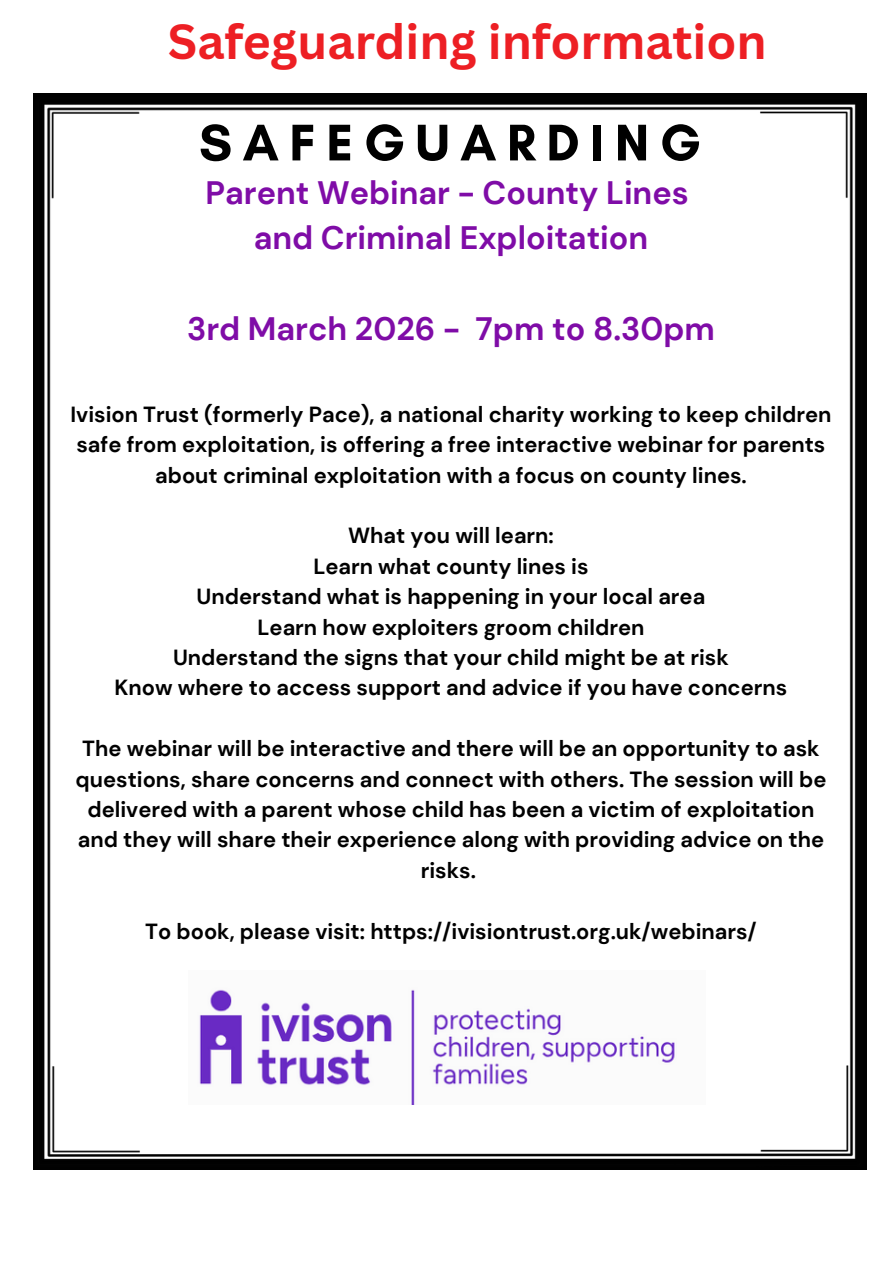
<style>
.page{position:relative;width:894px;height:1264px;background:#fff}
.page>*{position:absolute;margin:0;border:0;box-sizing:border-box;transform-origin:0 0}
.t1{font:700 52.5px "Glacial Indifference";letter-spacing:.2em;color:#000}
.t2{font:700 48px "Canva Sans";color:#ed1f24}
.t3{font:700 32.4px/45px "DM Sans";color:#7f0ca7;text-align:center}
.t4{font:700 21.9px/30.5px "DM Sans";color:#000;text-align:center}
</style>
<div class="page">
<img style="left:34px;top:93px;width:832px;height:1076px">
<img style="left:189px;top:970px;width:516px;height:134px">
<h2 class="t2" style="left:168px;top:7px;width:600px">Safeguarding information</h2>
<h1 class="t1" style="left:199px;top:110px;width:503px">SAFEGUARDING</h1>
<h3 class="t3" style="left:205px;top:171px;width:484px">Parent Webinar - County Lines and Criminal Exploitation</h3>
<h3 class="t3" style="left:187px;top:306px;width:529px">3rd March 2026 - 7pm to 8.30pm</h3>
<p class="t4" style="left:70px;top:399px;width:762px">Ivision Trust (formerly Pace), a national charity working to keep children safe from exploitation, is offering a free interactive webinar for parents about criminal exploitation with a focus on county lines.</p>
<p class="t4" style="left:115px;top:520px;width:674px">What you will learn:<br>Learn what county lines is<br>Understand what is happening in your local area<br>Learn how exploiters groom children<br>Understand the signs that your child might be at risk<br>Know where to access support and advice if you have concerns</p>
<p class="t4" style="left:75px;top:733px;width:752px">The webinar will be interactive and there will be an opportunity to ask questions, share concerns and connect with others. The session will be delivered with a parent whose child has been a victim of exploitation and they will share their experience along with providing advice on the risks.</p>
<p class="t4" style="left:145px;top:915px;width:613px">To book, please visit: https://ivisiontrust.org.uk/webinars/</p>
</div>
